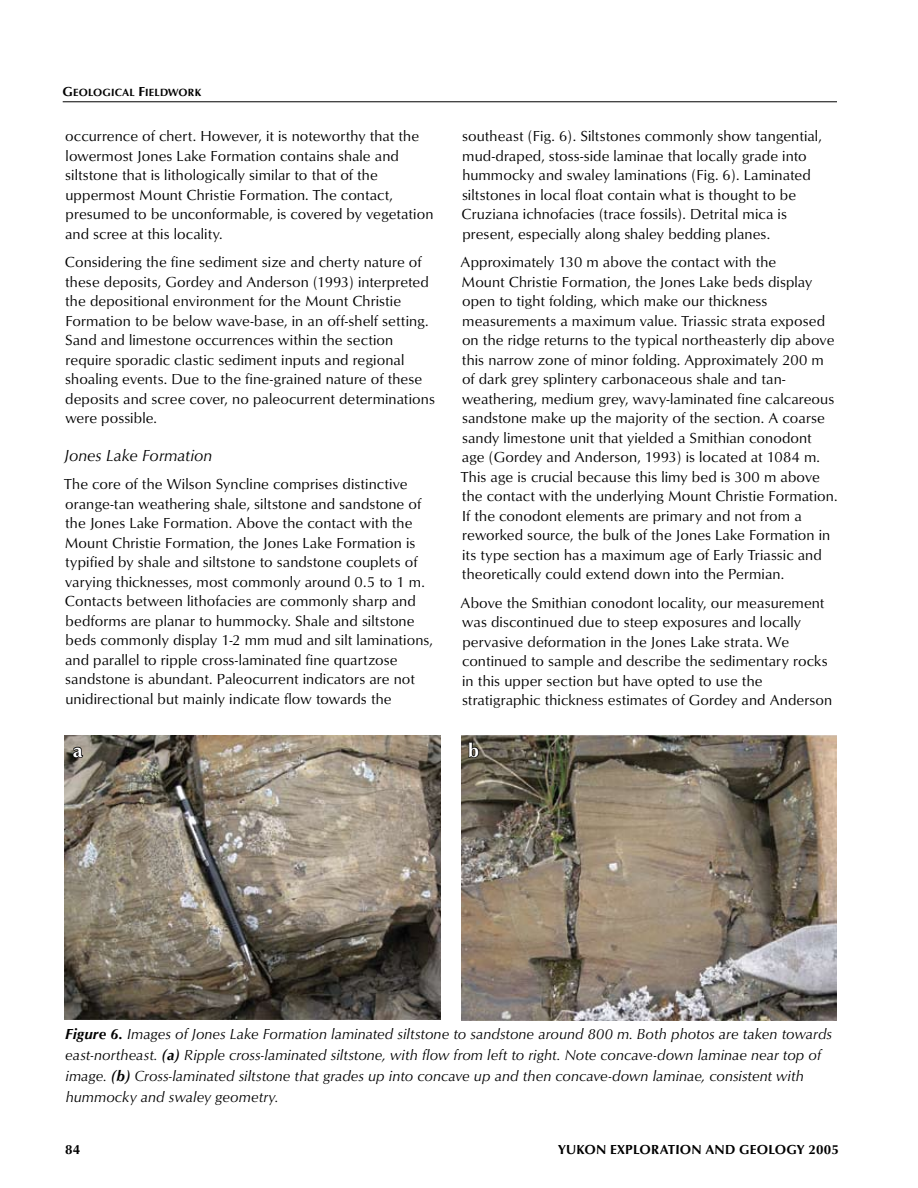
<style>
.page{position:relative;width:918px;height:1188px;background:#fff}
.page>*{position:absolute;margin:0;border:0;box-sizing:border-box;transform-origin:0 0}
.t1{font:19.5px "Optimum Bold DTC";color:#fff}
.t2{font:16.5px "Optimum Roman Italic DTC";color:#000}
.t3{font:15px/19.5px "Optimum Roman DTC";letter-spacing:.005em;color:#000}
.t4{font:15px/21px "Optimum Roman Italic DTC";letter-spacing:.005em;color:#000}
.t5{font:13.5px "Optimum Bold DTC";letter-spacing:.01em;color:#000}
.t6{font:10.8px "Optimum Bold DTC";letter-spacing:.015em;color:#000}
.s1{font-size:13.5px}
.s2{font-family:"Optimum Bold Italic DTC"}
</style>
<div class="page">
<hr style="left:63px;top:101px;width:774px;height:1px;background:#000">
<img style="left:65px;top:736px;width:375px;height:284px">
<img style="left:461px;top:736px;width:376px;height:284px">
<svg style="left:72px;top:746px;width:12px;height:13px"></svg>
<svg style="left:468px;top:741px;width:12px;height:18px"></svg>
<p class="t6" style="left:63px;top:86px;width:140px"><span class="s1">G</span>EOLOGICAL <span class="s1">F</span>IELDWORK</p>
<p class="t3" style="left:65px;top:126px;width:370px">occurrence of chert. However, it is noteworthy that the lowermost Jones Lake Formation contains shale and siltstone that is lithologically similar to that of the uppermost Mount Christie Formation. The contact, presumed to be unconformable, is covered by vegetation and scree at this locality.</p>
<p class="t3" style="left:65px;top:252px;width:372px">Considering the fine sediment size and cherty nature of these deposits, Gordey and Anderson (1993) interpreted the depositional environment for the Mount Christie Formation to be below wave-base, in an off-shelf setting.<br>Sand and limestone occurrences within the section require sporadic clastic sediment inputs and regional shoaling events. Due to the fine-grained nature of these deposits and scree cover, no paleocurrent determinations were possible.</p>
<p class="t2" style="left:65px;top:446px;width:149px">Jones Lake Formation</p>
<p class="t3" style="left:64px;top:474px;width:370px">The core of the Wilson Syncline comprises distinctive orange-tan weathering shale, siltstone and sandstone of the Jones Lake Formation. Above the contact with the Mount Christie Formation, the Jones Lake Formation is typified by shale and siltstone to sandstone couplets of varying thicknesses, most commonly around 0.5 to 1 m.<br>Contacts between lithofacies are commonly sharp and bedforms are planar to hummocky. Shale and siltstone beds commonly display 1-2 mm mud and silt laminations, and parallel to ripple cross-laminated fine quartzose sandstone is abundant. Paleocurrent indicators are not unidirectional but mainly indicate flow towards the</p>
<p class="t3" style="left:461px;top:126px;width:362px">southeast (Fig. 6). Siltstones commonly show tangential, mud-draped, stoss-side laminae that locally grade into hummocky and swaley laminations (Fig. 6). Laminated siltstones in local float contain what is thought to be Cruziana ichnofacies (trace fossils). Detrital mica is present, especially along shaley bedding planes.</p>
<p class="t3" style="left:461px;top:252px;width:378px">Approximately 130 m above the contact with the<br>Mount Christie Formation, the Jones Lake beds display open to tight folding, which make our thickness measurements a maximum value. Triassic strata exposed on the ridge returns to the typical northeasterly dip above this narrow zone of minor folding. Approximately 200 m of dark grey splintery carbonaceous shale and tan&shy;weathering, medium grey, wavy-laminated fine calcareous sandstone make up the majority of the section. A coarse sandy limestone unit that yielded a Smithian conodont<br>age (Gordey and Anderson, 1993) is located at 1084 m.<br>This age is crucial because this limy bed is 300 m above the contact with the underlying Mount Christie Formation.<br>If the conodont elements are primary and not from a reworked source, the bulk of the Jones Lake Formation in its type section has a maximum age of Early Triassic and theoretically could extend down into the Permian.</p>
<p class="t3" style="left:461px;top:593px;width:373px">Above the Smithian conodont locality, our measurement was discontinued due to steep exposures and locally pervasive deformation in the Jones Lake strata. We continued to sample and describe the sedimentary rocks in this upper section but have opted to use the stratigraphic thickness estimates of Gordey and Anderson</p>
<h1 class="t1" style="left:73px;top:739px;width:11px">A</h1>
<h1 class="t1" style="left:468px;top:739px;width:12px">B</h1>
<p class="t4" style="left:65px;top:1024px;width:768px"><span class="s2">Figure 6.</span> Images of Jones Lake Formation laminated siltstone to sandstone around 800 m. Both photos are taken towards east-northeast. <span class="s2">(a)</span> Ripple cross-laminated siltstone, with flow from left to right. Note concave-down laminae near top of image. <span class="s2">(b)</span> Cross-laminated siltstone that grades up into concave up and then concave-down laminae, consistent with hummocky and swaley geometry.</p>
<p class="t5" style="left:65px;top:1141px;width:17px">84</p>
<p class="t5" style="left:558px;top:1141px;width:283px">YUKON EXPLORATION AND GEOLOGY 2005</p>
</div>
